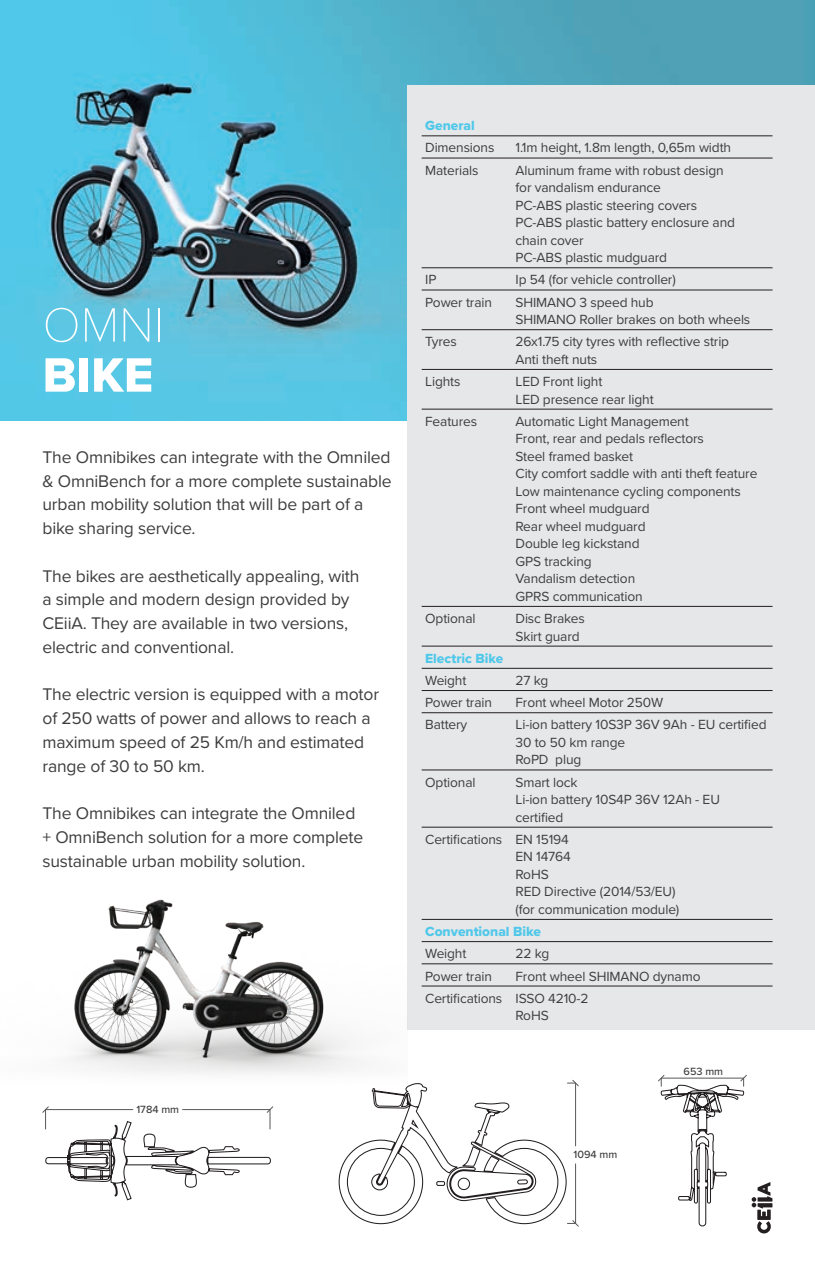
<style>
.page{position:relative;width:815px;height:1276px;background:#fff}
.page>*{position:absolute;margin:0;border:0;box-sizing:border-box;transform-origin:0 0}
.h1__main{font:100 50px/50px "Proxima Nova T";color:#fff}
.p__texto_descrit{font:17.5px/23.8px "Proxima Nova";letter-spacing:-.01em;color:#3e3e3f}
.p_tables{font:13.75px/17.5px "Proxima Nova";letter-spacing:-.01em;color:#3e3e3f}
.h1__tables{font:13.75px "Proxima Nova Extrabld";color:#50c8e9}
.t1{font:500 10.75px "Proxima Nova";color:#3e3e3f}
.s1{font-family:"Proxima Nova Extrabld";font-weight:400}
</style>
<div class="page">
<img style="left:0;top:0;width:815px;height:420px">
<div style="left:407px;top:85px;width:408px;height:945px;background:#e6e7e9"></div>
<svg style="left:42px;top:1106px;width:232px;height:95px"></svg>
<img style="left:69px;top:899px;width:297px;height:175px">
<svg style="left:658px;top:1075px;width:114px;height:158px"></svg>
<svg style="left:338px;top:1080px;width:241px;height:147px"></svg>
<hr style="left:422px;top:135px;width:90px;height:1px;background:#231f20">
<hr style="left:512px;top:135px;width:261px;height:1px;background:#231f20">
<hr style="left:422px;top:158px;width:90px;height:1px;background:#231f20">
<hr style="left:512px;top:158px;width:261px;height:1px;background:#231f20">
<hr style="left:422px;top:267px;width:90px;height:1px;background:#231f20">
<hr style="left:512px;top:267px;width:261px;height:1px;background:#231f20">
<hr style="left:422px;top:289px;width:90px;height:1px;background:#231f20">
<hr style="left:512px;top:289px;width:261px;height:1px;background:#231f20">
<hr style="left:422px;top:329px;width:90px;height:1px;background:#231f20">
<hr style="left:512px;top:329px;width:261px;height:1px;background:#231f20">
<hr style="left:422px;top:369px;width:90px;height:1px;background:#231f20">
<hr style="left:512px;top:369px;width:261px;height:1px;background:#231f20">
<hr style="left:422px;top:409px;width:90px;height:1px;background:#231f20">
<hr style="left:512px;top:409px;width:261px;height:1px;background:#231f20">
<hr style="left:422px;top:606px;width:90px;height:1px;background:#231f20">
<hr style="left:512px;top:606px;width:261px;height:1px;background:#231f20">
<hr style="left:422px;top:645px;width:90px;height:1px;background:#231f20">
<hr style="left:512px;top:645px;width:261px;height:1px;background:#231f20">
<hr style="left:422px;top:668px;width:90px;height:1px;background:#231f20">
<hr style="left:512px;top:668px;width:261px;height:1px;background:#231f20">
<hr style="left:422px;top:690px;width:90px;height:1px;background:#231f20">
<hr style="left:512px;top:690px;width:261px;height:1px;background:#231f20">
<hr style="left:422px;top:712px;width:90px;height:1px;background:#231f20">
<hr style="left:512px;top:712px;width:261px;height:1px;background:#231f20">
<hr style="left:422px;top:769px;width:90px;height:1px;background:#231f20">
<hr style="left:512px;top:769px;width:261px;height:1px;background:#231f20">
<hr style="left:422px;top:826px;width:90px;height:1px;background:#231f20">
<hr style="left:512px;top:826px;width:261px;height:1px;background:#231f20">
<hr style="left:422px;top:919px;width:90px;height:1px;background:#231f20">
<hr style="left:512px;top:919px;width:261px;height:1px;background:#231f20">
<hr style="left:422px;top:941px;width:90px;height:1px;background:#231f20">
<hr style="left:512px;top:941px;width:261px;height:1px;background:#231f20">
<hr style="left:422px;top:963px;width:90px;height:1px;background:#231f20">
<hr style="left:512px;top:963px;width:261px;height:1px;background:#231f20">
<hr style="left:422px;top:985px;width:90px;height:1px;background:#231f20">
<hr style="left:512px;top:985px;width:261px;height:1px;background:#231f20">
<p class="h1__main" style="left:43px;top:297px;width:123px">OMNI<br><span class="s1">BIKE</span></p>
<p class="p__texto_descrit" style="left:43px;top:444px;width:351px">The Omnibikes can integrate with the Omniled &amp; OmniBench for a more complete sustainable urban mobility solution that will be part of a bike sharing service.</p>
<p class="p__texto_descrit" style="left:43px;top:563px;width:318px">The bikes are aesthetically appealing, with a simple and modern design provided by CEiiA. They are available in two versions, electric and conventional.</p>
<p class="p__texto_descrit" style="left:43px;top:682px;width:338px">The electric version is equipped with a motor of 250 watts of power and allows to reach a maximum speed of 25 Km/h and estimated range of 30 to 50 km.</p>
<p class="p__texto_descrit" style="left:43px;top:800px;width:322px">The Omnibikes can integrate the Omniled + OmniBench solution for a more complete sustainable urban mobility solution.</p>
<p class="t1" style="left:136px;top:1101px;width:44px">1784 mm</p>
<p class="h1__tables" style="left:425px;top:115px;width:51px">General</p>
<p class="p_tables" style="left:425px;top:138px;width:71px">Dimensions</p>
<p class="p_tables" style="left:515px;top:138px;width:217px">1.1m height, 1.8m length, 0,65m width</p>
<p class="p_tables" style="left:425px;top:161px;width:55px">Materials</p>
<p class="p_tables" style="left:515px;top:161px;width:210px">Aluminum frame with robust design for vandalism endurance</p>
<p class="p_tables" style="left:515px;top:196px;width:183px">PC-ABS plastic steering covers</p>
<p class="p_tables" style="left:515px;top:213px;width:221px">PC-ABS plastic battery enclosure and chain cover</p>
<p class="p_tables" style="left:515px;top:248px;width:153px">PC-ABS plastic mudguard</p>
<p class="p_tables" style="left:425px;top:270px;width:13px">IP</p>
<p class="p_tables" style="left:515px;top:270px;width:162px">Ip 54 (for vehicle controller)</p>
<p class="p_tables" style="left:425px;top:293px;width:68px">Power train</p>
<p class="p_tables" style="left:515px;top:293px;width:140px">SHIMANO 3 speed hub</p>
<p class="p_tables" style="left:515px;top:310px;width:236px">SHIMANO Roller brakes on both wheels</p>
<p class="p_tables" style="left:425px;top:332px;width:33px">Tyres</p>
<p class="p_tables" style="left:515px;top:332px;width:215px">26x1.75 city tyres with reflective strip</p>
<p class="p_tables" style="left:515px;top:350px;width:83px">Anti theft nuts</p>
<p class="p_tables" style="left:425px;top:372px;width:37px">Lights</p>
<p class="p_tables" style="left:515px;top:372px;width:88px">LED Front light</p>
<p class="p_tables" style="left:515px;top:389px;width:140px">LED presence rear light</p>
<p class="p_tables" style="left:425px;top:412px;width:53px">Features</p>
<p class="p_tables" style="left:515px;top:412px;width:175px">Automatic Light Management</p>
<p class="p_tables" style="left:515px;top:429px;width:190px">Front, rear and pedals reflectors</p>
<p class="p_tables" style="left:515px;top:447px;width:119px">Steel framed basket</p>
<p class="p_tables" style="left:515px;top:464px;width:243px">City comfort saddle with anti theft feature</p>
<p class="p_tables" style="left:515px;top:482px;width:227px">Low maintenance cycling components</p>
<p class="p_tables" style="left:515px;top:499px;width:136px">Front wheel mudguard</p>
<p class="p_tables" style="left:515px;top:517px;width:132px">Rear wheel mudguard</p>
<p class="p_tables" style="left:515px;top:534px;width:126px">Double leg kickstand</p>
<p class="p_tables" style="left:515px;top:552px;width:78px">GPS tracking</p>
<p class="p_tables" style="left:515px;top:569px;width:121px">Vandalism detection</p>
<p class="p_tables" style="left:515px;top:587px;width:129px">GPRS communication</p>
<p class="p_tables" style="left:425px;top:609px;width:52px">Optional</p>
<p class="p_tables" style="left:515px;top:609px;width:71px">Disc Brakes</p>
<p class="p_tables" style="left:515px;top:626px;width:66px">Skirt guard</p>
<p class="h1__tables" style="left:425px;top:648px;width:80px">Electric Bike</p>
<p class="p_tables" style="left:425px;top:671px;width:43px">Weight</p>
<p class="p_tables" style="left:515px;top:671px;width:34px">27 kg</p>
<p class="p_tables" style="left:425px;top:693px;width:68px">Power train</p>
<p class="p_tables" style="left:515px;top:693px;width:149px">Front wheel Motor 250W</p>
<p class="p_tables" style="left:425px;top:715px;width:44px">Battery</p>
<p class="p_tables" style="left:515px;top:715px;width:253px">Li-ion battery 10S3P 36V 9Ah - EU certified</p>
<p class="p_tables" style="left:515px;top:733px;width:111px">30 to 50 km range</p>
<p class="p_tables" style="left:515px;top:750px;width:67px">RoPD plug</p>
<p class="p_tables" style="left:425px;top:772px;width:52px">Optional</p>
<p class="p_tables" style="left:515px;top:772px;width:64px">Smart lock</p>
<p class="p_tables" style="left:515px;top:790px;width:206px">Li-ion battery 10S4P 36V 12Ah - EU certified</p>
<p class="p_tables" style="left:425px;top:830px;width:79px">Certifications</p>
<p class="p_tables" style="left:515px;top:830px;width:55px">EN 15194</p>
<p class="p_tables" style="left:515px;top:847px;width:57px">EN 14764</p>
<p class="p_tables" style="left:515px;top:865px;width:35px">RoHS</p>
<p class="p_tables" style="left:515px;top:882px;width:161px">RED Directive (2014/53/EU)</p>
<p class="p_tables" style="left:515px;top:900px;width:165px">(for communication module)</p>
<p class="h1__tables" style="left:425px;top:921px;width:117px">Conventional Bike</p>
<p class="p_tables" style="left:425px;top:944px;width:43px">Weight</p>
<p class="p_tables" style="left:515px;top:944px;width:35px">22 kg</p>
<p class="p_tables" style="left:425px;top:966px;width:68px">Power train</p>
<p class="p_tables" style="left:515px;top:966px;width:187px">Front wheel SHIMANO dynamo</p>
<p class="p_tables" style="left:425px;top:989px;width:79px">Certifications</p>
<p class="p_tables" style="left:515px;top:989px;width:75px">ISSO 4210-2</p>
<p class="p_tables" style="left:515px;top:1006px;width:35px">RoHS</p>
<p class="t1" style="left:574px;top:1146px;width:45px">1094 mm</p>
<p class="t1" style="left:684px;top:1063px;width:41px">653 mm</p>
</div>
